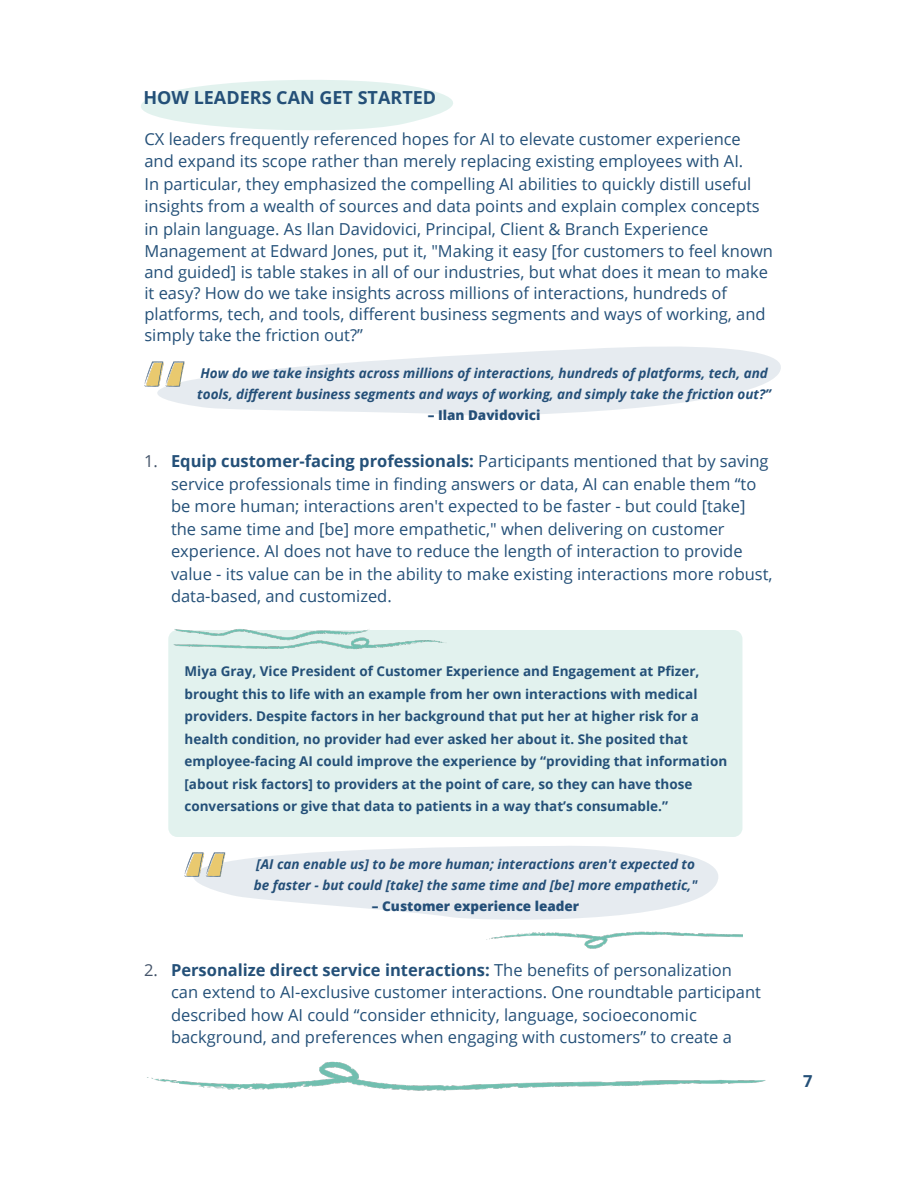
<style>
.page{position:relative;width:918px;height:1188px;background:#fff}
.page>*{position:absolute;margin:0;border:0;box-sizing:border-box;transform-origin:0 0}
.t1{font:700 18px "Open Sans";color:#245078}
.Body_Copy{font:16.5px/22.5px "Open Sans";color:#245078}
.t2{font:700 16.5px "Open Sans";color:#245078}
.Body_Copy-2{font:700 13.5px/22.5px "Open Sans";color:#245078}
.Body_Copy-3{font:italic 700 13.5px/21px "Open Sans";color:#244f78}
.Body_Copy-4{font:800 13.5px "Open Sans";color:#244f78}
.s1{color:#44546a}
.s2{font-weight:700}
</style>
<div class="page">
<img style="left:147px;top:1061px;width:619px;height:30px">
<div style="left:168px;top:630px;width:574px;height:207px;background:#e2f2ee;border-radius:9px"></div>
<svg style="left:141px;top:80px;width:312px;height:50px"></svg>
<svg style="left:157px;top:346px;width:624px;height:70px;fill:#e6ebf0"></svg>
<img style="left:144px;top:361px;width:56px;height:30px">
<img style="left:486px;top:931px;width:256px;height:18px">
<img style="left:168px;top:629px;width:276px;height:21px">
<svg style="left:198px;top:846px;width:520px;height:74px;fill:#e6ebf0"></svg>
<img style="left:184px;top:851px;width:56px;height:31px">
<p class="t1" style="left:144px;top:85px;width:294px">HOW LEADERS CAN GET STARTED</p>
<p class="Body_Copy" style="left:144px;top:127px;width:630px">CX leaders frequently referenced hopes for AI to elevate customer experience and expand its scope rather than merely replacing existing employees with AI.<br>In particular, they emphasized the compelling AI abilities to quickly distill useful insights from a wealth of sources and data points and explain complex concepts in plain language. As Ilan Davidovici, Principal, Client &amp; Branch Experience Management at Edward Jones, put it, "Making it easy [for customers to feel known</p>
<p class="Body_Copy" style="left:144px;top:261px;width:625px;line-height:21px">and guided] is table stakes in all of our industries, but what does it mean to make it easy? How do we take insights across millions of interactions, hundreds of platforms, tech, and tools, different business segments and ways of working, and simply take the friction out?”</p>
<p class="Body_Copy-3" style="left:197px;top:362px;width:575px">How do we take insights across millions of interactions, hundreds of platforms, tech, and tools, different business segments and ways of working, and simply take the friction out?”</p>
<p class="Body_Copy-4" style="left:428px;top:404px;width:114px">– Ilan Davidovici</p>
<p class="Body_Copy" style="left:171px;top:449px;width:603px;text-indent:-27px"><span class="s1">1.</span> <span class="s2">Equip customer-facing professionals:</span> Participants mentioned that by saving service professionals time in finding answers or data, AI can enable them “to be more human; interactions aren't expected to be faster - but could [take] the same time and [be] more empathetic," when delivering on customer experience. AI does not have to reduce the length of interaction to provide value - its value can be in the ability to make existing interactions more robust, data-based, and customized.</p>
<p class="Body_Copy-2" style="left:184px;top:660px;width:544px">Miya Gray, Vice President of Customer Experience and Engagement at Pfizer, brought this to life with an example from her own interactions with medical providers. Despite factors in her background that put her at higher risk for a health condition, no provider had ever asked her about it. She posited that employee-facing AI could improve the experience by “providing that information [about risk factors] to providers at the point of care, so they can have those conversations or give that data to patients in a way that’s consumable.”</p>
<p class="Body_Copy-3" style="left:254px;top:853px;width:445px">[AI can enable us] to be more human; interactions aren't expected to be faster - but could [take] the same time and [be] more empathetic,"</p>
<p class="Body_Copy-4" style="left:372px;top:896px;width:209px">– Customer experience leader</p>
<p class="Body_Copy" style="left:171px;top:958px;width:592px;text-indent:-27px"><span class="s1">2.</span> <span class="s2">Personalize direct service interactions:</span> The benefits of personalization can extend to AI-exclusive customer interactions. One roundtable participant described how AI could “consider ethnicity, language, socioeconomic background, and preferences when engaging with customers” to create a</p>
<p class="t2" style="left:803px;top:1069px;width:11px">7</p>
</div>
